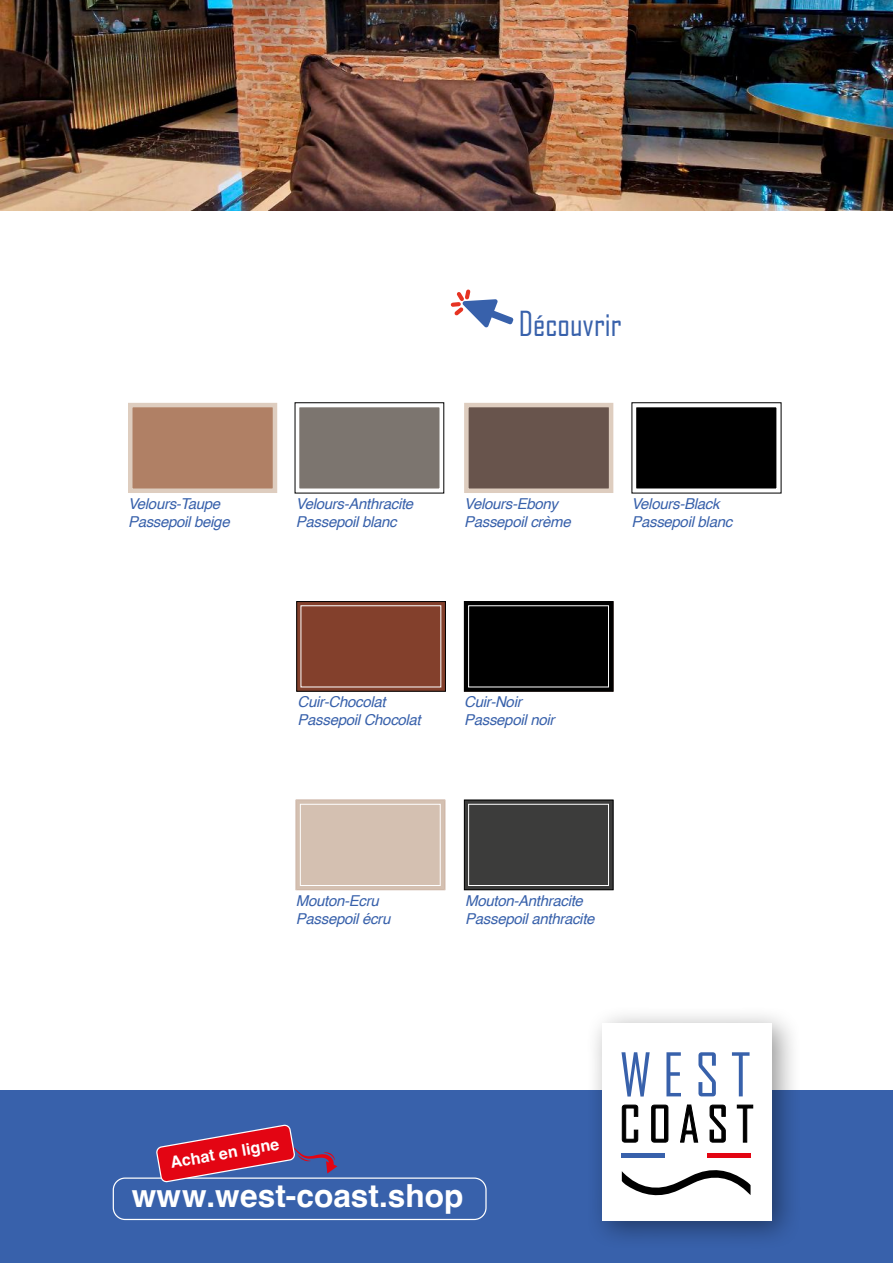
<style>
.page{position:relative;width:893px;height:1263px;background:#fff}
.page>*{position:absolute;margin:0;border:0;box-sizing:border-box;transform-origin:0 0}
.t1{font:33px "Agency FB";color:#3861ab}
.t2{font:700 31.65px "Helvetica";color:#fff}
.t3{font:700 16.05px "Helvetica";color:#fff}
.t4{font:italic 15px/18px "Helvetica";letter-spacing:-.02em;color:#3861ab}
</style>
<div class="page">
<svg style="left:450px;top:289px;width:64px;height:39px"></svg>
<div style="left:0;top:1091px;width:893px;height:172px;background:#3861ab"></div>
<img style="left:0;top:0;width:893px;height:210px">
<div style="left:585px;top:1005px;width:217px;height:245px;background:#000;opacity:.41"></div>
<div style="left:602px;top:1023px;width:170px;height:197px;background:#fff"></div>
<div style="left:621px;top:1153px;width:44px;height:5px;background:#3861ab"></div>
<div style="left:707px;top:1153px;width:44px;height:5px;background:#e30513"></div>
<svg style="left:621px;top:1052px;width:29px;height:44px"></svg>
<svg style="left:666px;top:1052px;width:15px;height:44px"></svg>
<svg style="left:698px;top:1052px;width:18px;height:44px"></svg>
<svg style="left:732px;top:1052px;width:17px;height:44px"></svg>
<svg style="left:622px;top:1170px;width:128px;height:26px"></svg>
<svg style="left:622px;top:1104px;width:16px;height:39px"></svg>
<svg style="left:651px;top:1104px;width:17px;height:39px"></svg>
<svg style="left:680px;top:1104px;width:18px;height:39px"></svg>
<svg style="left:709px;top:1104px;width:17px;height:39px"></svg>
<svg style="left:737px;top:1104px;width:16px;height:39px"></svg>
<div style="left:113px;top:1177px;width:374px;height:43px;border:1px solid #fff;border-radius:12px"></div>
<svg style="left:155px;top:1124px;width:182px;height:59px"></svg>
<div style="left:295px;top:403px;width:149px;height:90px;background:#7c756f;border:4px solid #fff"></div>
<div style="left:296px;top:601px;width:150px;height:90px;background:#83402c;border:4px solid #83402c"></div>
<div style="left:634px;top:405px;width:145px;height:86px;background:#000"></div>
<div style="left:632px;top:403px;width:149px;height:90px;border:4px solid #fff"></div>
<div style="left:464px;top:403px;width:149px;height:90px;background:#68544c;border:4px solid #decdbf"></div>
<div style="left:128px;top:403px;width:149px;height:90px;background:#b08065;border:4px solid #decdbf"></div>
<div style="left:296px;top:601px;width:150px;height:90px;border:1px solid #000"></div>
<div style="left:464px;top:601px;width:149px;height:90px;background:#000"></div>
<div style="left:301px;top:605px;width:140px;height:82px;border:1px solid #fff"></div>
<div style="left:468px;top:605px;width:141px;height:82px;border:1px solid #fff"></div>
<div style="left:296px;top:800px;width:149px;height:90px;background:#d4c0b1"></div>
<div style="left:300px;top:804px;width:140px;height:82px;border:1px solid #fff"></div>
<div style="left:464px;top:800px;width:149px;height:90px;background:#3c3c3b;border:4px solid #3c3c3b"></div>
<div style="left:464px;top:800px;width:149px;height:90px;border:1px solid #000"></div>
<div style="left:468px;top:804px;width:141px;height:82px;border:1px solid #fff"></div>
<p class="t4" style="left:128px;top:495px;width:103px">Velours-Taupe<br>Passepoil beige</p>
<h1 class="t1" style="left:519px;top:303px;width:104px">Découvrir</h1>
<p class="t4" style="left:296px;top:495px;width:119px">Velours-Anthracite<br>Passepoil blanc</p>
<p class="t4" style="left:464px;top:495px;width:108px">Velours-Ebony<br>Passepoil crème</p>
<p class="t4" style="left:631px;top:495px;width:102px">Velours-Black<br>Passepoil blanc</p>
<p class="t4" style="left:298px;top:693px;width:125px">Cuir-Chocolat<br>Passepoil Chocolat</p>
<p class="t4" style="left:464px;top:693px;width:92px">Cuir-Noir<br>Passepoil noir</p>
<p class="t4" style="left:296px;top:891px;width:96px">Mouton-Ecru<br>Passepoil écru</p>
<p class="t4" style="left:465px;top:891px;width:131px">Mouton-Anthracite<br>Passepoil anthracite</p>
<p class="t3" style="left:169px;top:1153px;width:112px;rotate:-10deg">Achat en ligne</p>
<h2 class="t2" style="left:132px;top:1177px;width:333px">www.west-coast.shop</h2>
</div>
